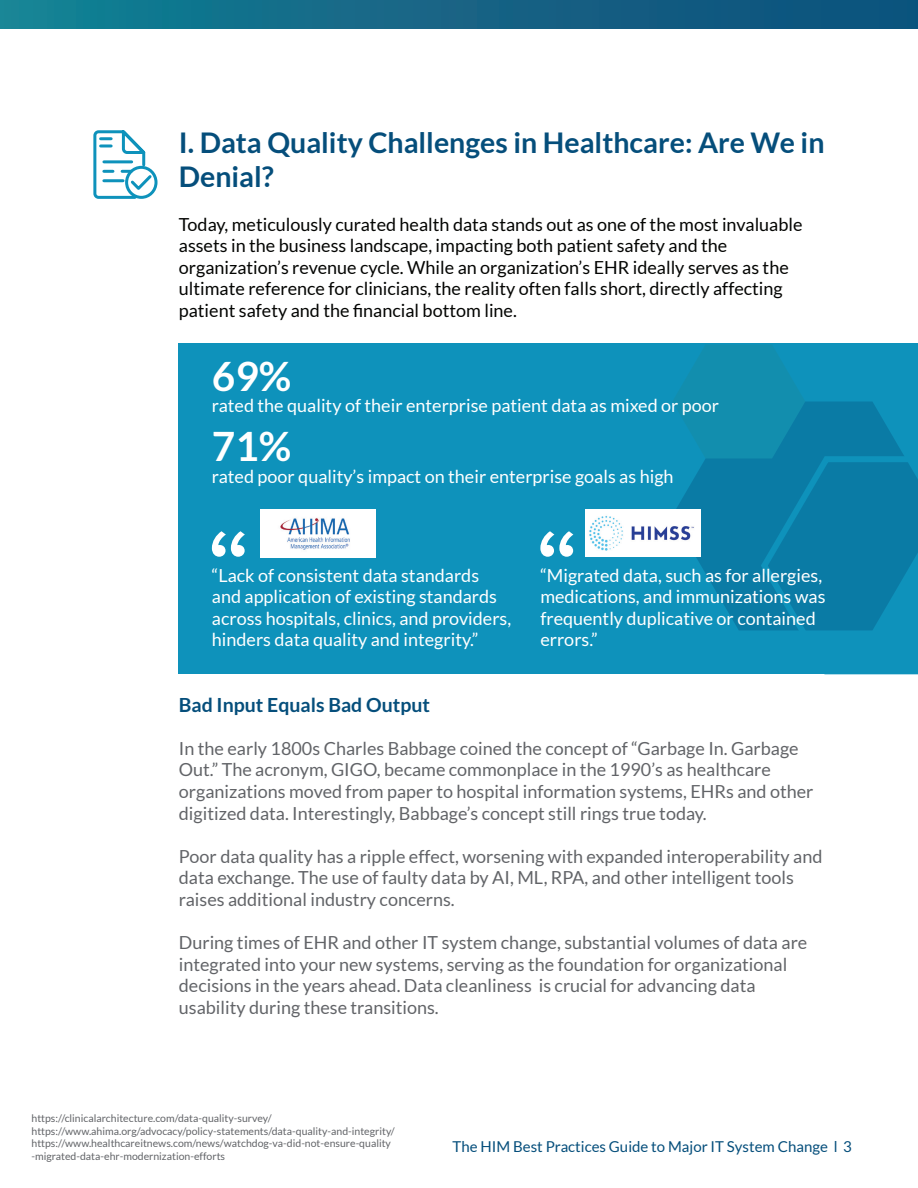
<style>
.page{position:relative;width:918px;height:1188px;background:#fff}
.page>*{position:absolute;margin:0;border:0;box-sizing:border-box;transform-origin:0 0}
.t1{font:700 40.5px "Lato";color:#fff}
.t2{font:700 28.5px/34.2px "Lato";color:#054e7b}
.t3{font:700 19.5px "Lato";color:#054e7b}
.t4{font:18px/21.6px "Lato";color:#626468}
.t5{font:18px/21.6px "Lato";color:#fff}
.t6{font:18px/21.6px "Lato";color:#040503}
.t7{font:15px "Lato";color:#054e7b}
.t8{font:10.5px/12.6px "Lato";color:#626468}
</style>
<div class="page">
<div style="left:178px;top:344px;width:740px;height:330px;background:#0e92bb"></div>
<svg style="left:212px;top:531px;width:33px;height:26px"></svg>
<svg style="left:540px;top:531px;width:33px;height:26px"></svg>
<svg style="left:93px;top:130px;width:65px;height:69px"></svg>
<svg style="left:673px;top:345px;width:245px;height:330px"></svg>
<div style="left:260px;top:509px;width:116px;height:48px;background:#fff"></div>
<img style="left:280px;top:518px;width:70px;height:32px">
<img style="left:585px;top:509px;width:115px;height:48px">
<div style="left:0;top:0;width:918px;height:28px;background:linear-gradient(to right,#168093,#0f4d7a)"></div>
<h2 class="t2" style="left:179px;top:125px;width:647px">I. Data Quality Challenges in Healthcare: Are We in<br>Denial?</h2>
<p class="t6" style="left:179px;top:213px;width:625px">Today, meticulously curated health data stands out as one of the most invaluable assets in the business landscape, impacting both patient safety and the organization’s revenue cycle. While an organization’s EHR ideally serves as the ultimate reference for clinicians, the reality often falls short, directly affecting patient safety and the financial bottom line.</p>
<h1 class="t1" style="left:212px;top:353px;width:81px">69%</h1>
<p class="t5" style="left:212px;top:395px;width:509px">rated the quality of their enterprise patient data as mixed or poor</p>
<h1 class="t1" style="left:212px;top:423px;width:81px">71%</h1>
<p class="t5" style="left:212px;top:465px;width:463px">rated poor quality’s impact on their enterprise goals as high</p>
<p class="t5" style="left:212px;top:564px;width:301px">“Lack of consistent data standards and application of existing standards across hospitals, clinics, and providers, hinders data quality and integrity.”</p>
<p class="t5" style="left:540px;top:564px;width:287px">“Migrated data, such as for allergies, medications, and immunizations was frequently duplicative or contained errors.”</p>
<p class="t3" style="left:179px;top:693px;width:253px">Bad Input Equals Bad Output</p>
<p class="t4" style="left:179px;top:737px;width:636px">In the early 1800s Charles Babbage coined the concept of “Garbage In. Garbage Out.” The acronym, GIGO, became commonplace in the 1990’s as healthcare organizations moved from paper to hospital information systems, EHRs and other digitized data. Interestingly, Babbage’s concept still rings true today.</p>
<p class="t4" style="left:179px;top:845px;width:645px">Poor data quality has a ripple effect, worsening with expanded interoperability and data exchange. The use of faulty data by AI, ML, RPA, and other intelligent tools raises additional industry concerns.</p>
<p class="t4" style="left:179px;top:932px;width:630px">During times of EHR and other IT system change, substantial volumes of data are integrated into your new systems, serving as the foundation for organizational decisions in the years ahead. Data cleanliness is crucial for advancing data usability during these transitions.</p>
<p class="t8" style="left:32px;top:1112px;width:365px">https://clinicalarchitecture.com/data-quality-survey/ https://www.ahima.org/advocacy/policy-statements/data-quality-and-integrity/ https://www.healthcareitnews.com/news/watchdog-va-did-not-ensure-quality -migrated-data-ehr-modernization-efforts</p>
<p class="t7" style="left:453px;top:1138px;width:401px">The HIM Best Practices Guide to Major IT System Change l 3</p>
</div>
